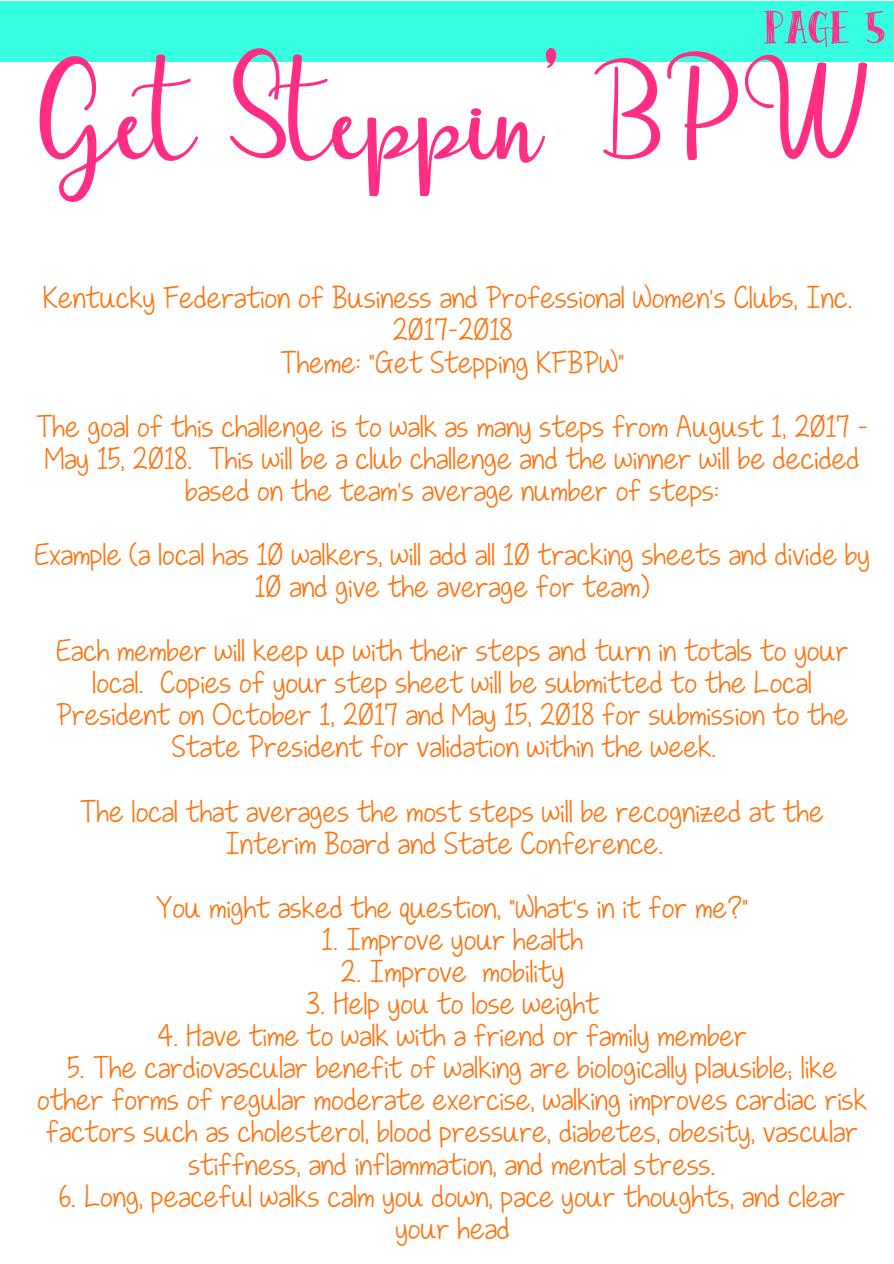
<style>
.page{position:relative;width:894px;height:1264px;background:#fff}
.page>*{position:absolute;margin:0;border:0;box-sizing:border-box;transform-origin:0 0}
.t1{font:172.12px "streetlight script";color:#ff2e84}
.t2{font:52.95px "Peas&Carrots";color:#ff2e84}
.t3{font:23.17px/32.1px "KG Love Somebody";color:#ff730e;text-align:center}
</style>
<div class="page">
<div style="left:0;top:1px;width:893px;height:60px;background:#36ffe1"></div>
<h2 class="t2" style="left:763px;top:4px;width:123px">pagE 5</h2>
<h1 class="t1" style="left:36px;top:60px;width:835px">Get Steppin' BPW</h1>
<p class="t3" style="left:43px;top:281px;width:811px">Kentucky Federation of Business and Professional Women’s Clubs, Inc.<br>2017-2018<br>Theme: “Get Stepping KFBPW”</p>
<p class="t3" style="left:36px;top:409px;width:832px">The goal of this challenge is to walk as many steps from August 1, 2017 -<br>May 15, 2018. This will be a club challenge and the winner will be decided based on the team’s average number of steps:</p>
<p class="t3" style="left:34px;top:538px;width:837px">Example (a local has 10 walkers, will add all 10 tracking sheets and divide by<br>10 and give the average for team)</p>
<p class="t3" style="left:56px;top:634px;width:794px">Each member will keep up with their steps and turn in totals to your</p>
<p class="t3" style="left:92px;top:666px;width:721px">local. Copies of your step sheet will be submitted to the Local</p>
<p class="t3" style="left:56px;top:698px;width:793px">President on October 1, 2017 and May 15, 2018 for submission to the</p>
<p class="t3" style="left:172px;top:730px;width:546px">State President for validation within the week.</p>
<p class="t3" style="left:225px;top:794px;width:600px;text-align:left;text-indent:-145px">The local that averages the most steps will be recognized at the<br>Interim Board and State Conference.</p>
<p class="t3" style="left:156px;top:890px;width:594px">You might asked the question, “What’s in it for me?”</p>
<p class="t3" style="left:322px;top:922px;width:262px">1. Improve your health</p>
<p class="t3" style="left:340px;top:954px;width:225px">2. Improve mobility</p>
<p class="t3" style="left:306px;top:987px;width:294px">3. Help you to lose weight</p>
<p class="t3" style="left:157px;top:1019px;width:590px">4. Have time to walk with a friend or family member</p>
<p class="t3" style="left:37px;top:1051px;width:831px">5. The cardiovascular benefit of walking are biologically plausible; like other forms of regular moderate exercise, walking improves cardiac risk factors such as cholesterol, blood pressure, diabetes, obesity, vascular stiffness, and inflammation, and mental stress.</p>
<p class="t3" style="left:59px;top:1179px;width:787px">6. Long, peaceful walks calm you down, pace your thoughts, and clear your head</p>
</div>
